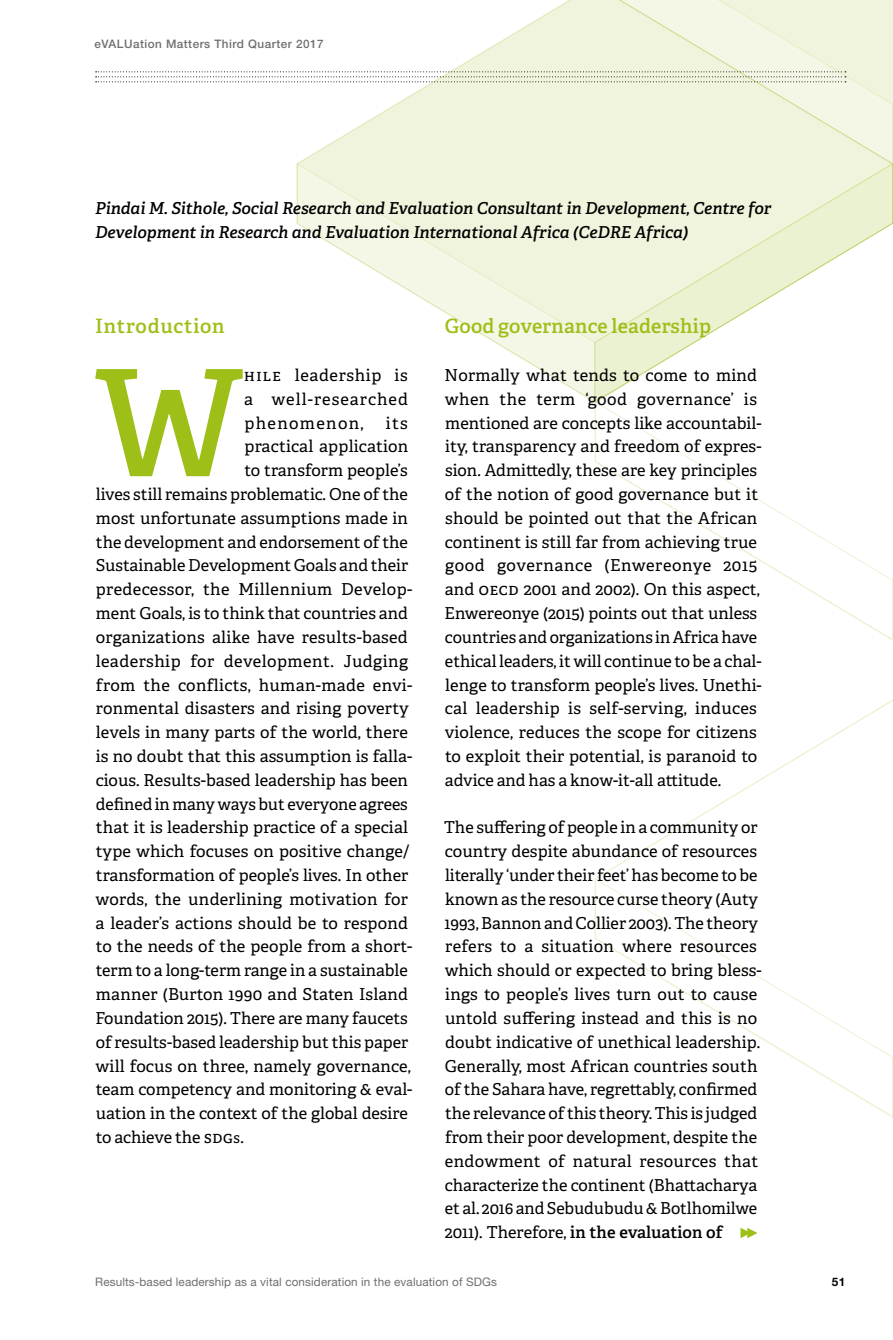
<style>
.page{position:relative;width:893px;height:1340px;background:#fff}
.page>*{position:absolute;margin:0;border:0;box-sizing:border-box;transform-origin:0 0}
.t1{font:600 147.88px "Adelle";color:#9dbf17}
.t2{font:600 19.78px "Adelle";letter-spacing:.01em;color:#9dbf17}
.t3{font:600 19.78px "Adelle";letter-spacing:.04em;color:#9dbf17}
.t4{font:16.45px/23.8px "Adelle";color:#000}
.t5{font:italic 600 16.45px/23.8px "Adelle";color:#000}
.t6{font:16.45px "Adelle";letter-spacing:.025em;color:#000}
.t7{font:16.45px "Adelle";letter-spacing:.03em;color:#000}
.t8{font:16.45px "Adelle";letter-spacing:.02em;color:#000}
.t9{font:11.72px "Helvetica Neue LT Std";letter-spacing:.01em;color:#706f6f}
.t10{font:500 11.72px "Helvetica Neue LT Std";letter-spacing:.04em;color:#706f6f}
.t11{font:700 11.72px "Helvetica Neue LT Std";color:#000}
.s1{font-size:14px}
.s2{font-weight:600}
</style>
<div class="page">
<svg style="left:594px;top:403px;width:299px;height:238px"></svg>
<svg style="left:598px;top:700px;width:295px;height:177px"></svg>
<svg style="left:594px;top:877px;width:299px;height:241px"></svg>
<svg style="left:297px;top:0;width:596px;height:162px"></svg>
<svg style="left:596px;top:162px;width:297px;height:241px"></svg>
<svg style="left:296px;top:162px;width:300px;height:241px"></svg>
<svg style="left:96px;top:71px;width:750px;height:11px"></svg>
<svg style="left:740px;top:1227px;width:17px;height:11px"></svg>
<p class="t10" style="left:95px;top:36px;width:230px">eVALUation Matters Third Quarter 2017</p>
<p class="t5" style="left:95px;top:197px;width:677px">Pindai M. Sithole, Social Research and Evaluation Consultant in Development, Centre for<br>Development in Research and Evaluation International Africa (CeDRE Africa)</p>
<p class="t3" style="left:95px;top:314px;width:131px">Introduction</p>
<h1 class="t1" style="left:94px;top:331px;width:151px">W</h1>
<p class="t4" style="left:244px;top:363px;width:165px;text-align:justify">hile leadership is a well-researched phenomenon,</p>
<p class="t4" style="left:386px;top:411px;width:23px">its</p>
<p class="t4" style="left:244px;top:435px;width:165px">practical application</p>
<p class="t4" style="left:245px;top:459px;width:165px">to transform people’s</p>
<p class="t4" style="left:96px;top:482px;width:314px">lives still remains problematic. One of the</p>
<p class="t4" style="left:96px;top:506px;width:314px">most unfortunate assumptions made in</p>
<p class="t4" style="left:96px;top:530px;width:313px">the development and endorsement of the</p>
<p class="t4" style="left:96px;top:554px;width:314px">Sustainable Development Goals and their</p>
<p class="t6" style="left:96px;top:579px;width:318px">predecessor, the Millennium Develop-</p>
<p class="t4" style="left:96px;top:601px;width:314px">ment Goals, is to think that countries and</p>
<p class="t4" style="left:96px;top:625px;width:314px">organizations alike have results-based</p>
<p class="t7" style="left:96px;top:650px;width:314px">leadership for development. Judging</p>
<p class="t8" style="left:96px;top:674px;width:318px">from the conflicts, human-made envi-</p>
<p class="t4" style="left:96px;top:697px;width:314px">ronmental disasters and rising poverty</p>
<p class="t4" style="left:96px;top:720px;width:313px">levels in many parts of the world, there</p>
<p class="t4" style="left:96px;top:744px;width:318px">is no doubt that this assumption is falla-</p>
<p class="t4" style="left:96px;top:768px;width:314px">cious. Results-based leadership has been</p>
<p class="t4" style="left:96px;top:792px;width:313px">defined in many ways but everyone agrees</p>
<p class="t4" style="left:96px;top:816px;width:314px">that it is leadership practice of a special</p>
<p class="t4" style="left:96px;top:839px;width:315px">type which focuses on positive change/</p>
<p class="t4" style="left:96px;top:863px;width:314px">transformation of people’s lives. In other</p>
<p class="t4" style="left:95px;top:887px;width:314px">words, the underlining motivation for</p>
<p class="t4" style="left:96px;top:911px;width:314px">a leader’s actions should be to respond</p>
<p class="t4" style="left:96px;top:935px;width:318px">to the needs of the people from a short-</p>
<p class="t4" style="left:96px;top:958px;width:313px">term to a long-term range in a sustainable</p>
<p class="t4" style="left:96px;top:982px;width:314px">manner (Burton 1990 and Staten Island</p>
<p class="t4" style="left:95px;top:1006px;width:314px">Foundation 2015). There are many faucets</p>
<p class="t4" style="left:96px;top:1030px;width:314px">of results-based leadership but this paper</p>
<p class="t4" style="left:95px;top:1054px;width:317px">will focus on three, namely governance,</p>
<p class="t4" style="left:96px;top:1077px;width:318px">team competency and monitoring &amp; eval-</p>
<p class="t4" style="left:96px;top:1101px;width:314px">uation in the context of the global desire</p>
<p class="t4" style="left:96px;top:1125px;width:150px">to achieve the SDG<span class="s1">s</span>.</p>
<p class="t2" style="left:445px;top:314px;width:268px">Good governance leadership</p>
<p class="t4" style="left:445px;top:363px;width:319px">Normally what tends to come to mind when the term ‘good governance’ is mentioned are concepts like accountabil&shy;ity, transparency and freedom of expres&shy;sion. Admittedly, these are key principles of the notion of good governance but it should be pointed out that the African continent is still far from achieving true good governance (Enwereonye 2015 and OECD 2001 and 2002). On this aspect, Enwereonye (2015) points out that unless countries and organizations in Africa have ethical leaders, it will continue to be a chal&shy;lenge to transform people’s lives. Unethi&shy;cal leadership is self-serving, induces violence, reduces the scope for citizens to exploit their potential, is paranoid to advice and has a know-it-all attitude.</p>
<p class="t4" style="left:444px;top:816px;width:319px">The suffering of people in a community or country despite abundance of resources literally ‘under their feet’ has become to be known as the resource curse theory (Auty 1993, Bannon and Collier 2003). The theory refers to a situation where resources which should or expected to bring bless&shy;ings to people’s lives turn out to cause untold suffering instead and this is no doubt indicative of unethical leadership.<br>Generally, most African countries south of the Sahara have, regrettably, confirmed the relevance of this theory. This is judged from their poor development, despite the endowment of natural resources that characterize the continent (Bhattacharya et al. 2016 and Sebudubudu &amp; Botlhomilwe 2011). Therefore, <span class="s2">in the evaluation of</span></p>
<p class="t9" style="left:95px;top:1274px;width:403px">Results-based leadership as a vital consideration in the evaluation of SDGs</p>
<p class="t11" style="left:832px;top:1274px;width:15px">51</p>
</div>
